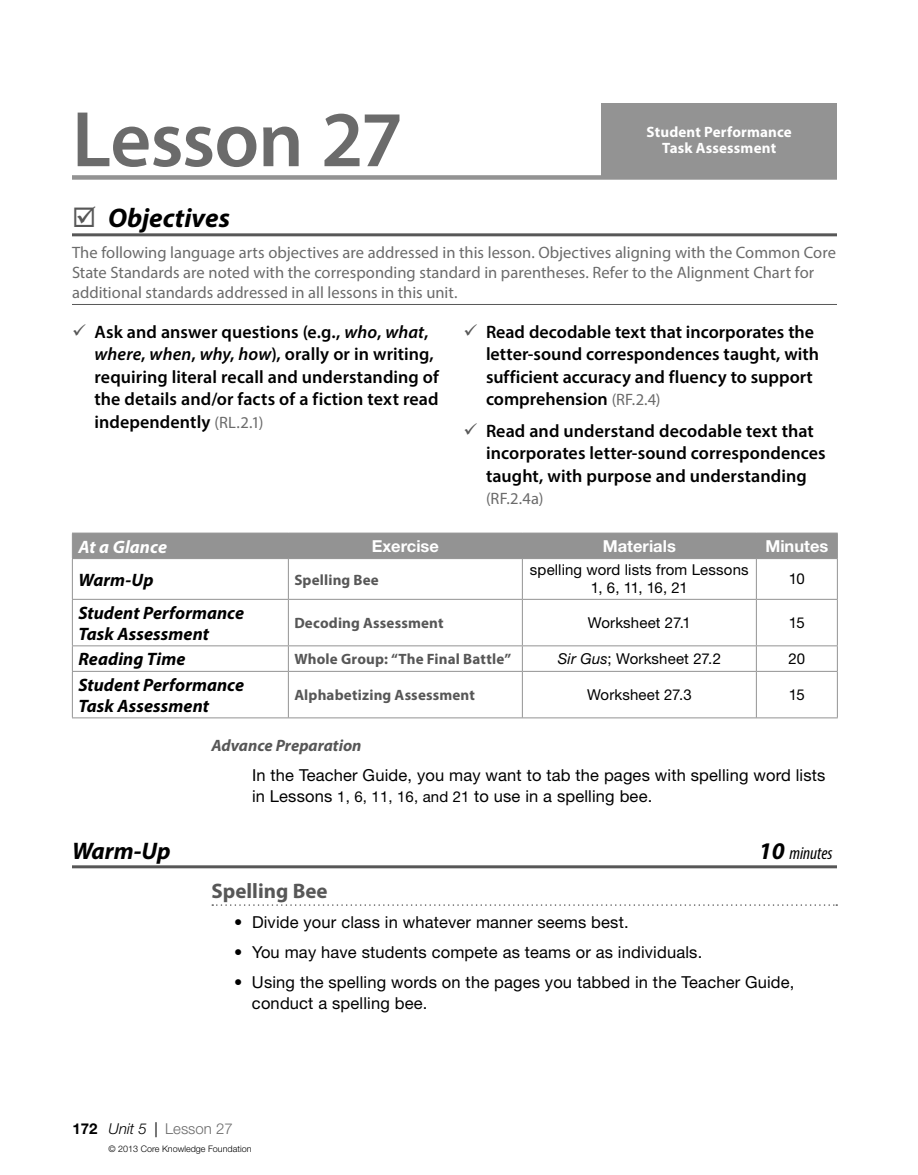
<style>
.page{position:relative;width:918px;height:1175px;background:#fff}
.page>*{position:absolute;margin:0;border:0;box-sizing:border-box;transform-origin:0 0}
.t1{font:600 79.5px "Myriad Pro";letter-spacing:-.01em;color:#6b6b6b}
.t2{font:italic 700 27px "Myriad Pro";color:#000}
.t3{font:italic 700 24px "Myriad Pro";color:#000}
.t4{font:700 21px "Myriad Pro";color:#575757}
.t5{font:600 18px/22.5px "Myriad Pro";letter-spacing:.005em;color:#000}
.t6{font:italic 700 18px/21px "Myriad Pro";letter-spacing:.005em;color:#000}
.t7{font:italic 700 18px "Myriad Pro";letter-spacing:.005em;color:#fff}
.t8{font:italic condensed 18px "Myriad Pro";color:#000}
.t9{font:16.5px/21px "Helvetica Neue LT Std";letter-spacing:.01em;color:#000}
.t10{font:16.5px/19.8px "Myriad Pro";color:#6b6b6b}
.t11{font:700 16.5px "Helvetica Neue LT Std";color:#fff}
.t12{font:italic 700 16.5px "Myriad Pro";color:#575757}
.t13{font:15px/18px "Helvetica Neue LT Std";letter-spacing:.01em;color:#000;text-align:center}
.t14{font:700 15px "Myriad Pro";letter-spacing:.01em;color:#575757}
.t15{font:700 15px/16.5px "Myriad Pro";letter-spacing:.01em;color:#fff;text-align:center}
.t16{font:300 15px "Helvetica Neue LT Std";color:#6b6b6b}
.t17{font:300 9px "Helvetica Neue LT Std";color:#000}
.s1{font-style:italic}
.s2{font-weight:400;font-size:16.5px;color:#6b6b6b}
.s3{font-size:15px}
.s4{font-weight:700;font-stretch:normal;font-size:24px}
.s5{font-weight:700;color:#000}
.s6{font-style:italic;color:#000}
.s7{font-weight:400;color:#000}
</style>
<div class="page">
<hr style="left:72px;top:233px;width:765px;height:3px;background:#575757">
<div style="left:72px;top:175px;width:765px;height:5px;background:#939393"></div>
<div style="left:602px;top:104px;width:235px;height:72px;background:#939393"></div>
<hr style="left:72px;top:865px;width:765px;height:3px;background:#575757">
<svg style="left:212px;top:904px;width:625px;height:1px"></svg>
<svg style="left:73px;top:600px;width:764px;height:117px"></svg>
<hr style="left:72px;top:532px;width:216px;height:1px;background:#939393">
<hr style="left:288px;top:532px;width:234px;height:1px;background:#939393">
<hr style="left:522px;top:532px;width:234px;height:1px;background:#939393">
<hr style="left:756px;top:532px;width:82px;height:1px;background:#939393">
<div style="left:72px;top:533px;width:766px;height:25px;background:#939393"></div>
<hr style="left:72px;top:558px;width:216px;height:1px;background:#939393">
<hr style="left:72px;top:559px;width:1px;height:40px;background:#939393">
<hr style="left:288px;top:558px;width:234px;height:1px;background:#939393">
<hr style="left:288px;top:559px;width:1px;height:40px;background:#939393">
<hr style="left:522px;top:558px;width:234px;height:1px;background:#939393">
<hr style="left:522px;top:559px;width:1px;height:40px;background:#939393">
<hr style="left:756px;top:558px;width:82px;height:1px;background:#939393">
<hr style="left:756px;top:559px;width:1px;height:40px;background:#939393">
<hr style="left:837px;top:559px;width:1px;height:40px;background:#939393">
<hr style="left:72px;top:599px;width:216px;height:1px;background:#939393">
<hr style="left:72px;top:599px;width:1px;height:46px;background:#939393">
<hr style="left:288px;top:599px;width:234px;height:1px;background:#939393">
<hr style="left:288px;top:599px;width:1px;height:46px;background:#939393">
<hr style="left:522px;top:599px;width:234px;height:1px;background:#939393">
<hr style="left:522px;top:599px;width:1px;height:46px;background:#939393">
<hr style="left:756px;top:599px;width:82px;height:1px;background:#939393">
<hr style="left:756px;top:599px;width:1px;height:46px;background:#939393">
<hr style="left:837px;top:599px;width:1px;height:46px;background:#939393">
<hr style="left:72px;top:645px;width:216px;height:1px;background:#939393">
<svg style="left:72px;top:646px;width:1px;height:25px"></svg>
<hr style="left:288px;top:645px;width:234px;height:1px;background:#939393">
<svg style="left:288px;top:646px;width:1px;height:25px"></svg>
<hr style="left:522px;top:645px;width:234px;height:1px;background:#939393">
<svg style="left:522px;top:646px;width:1px;height:25px"></svg>
<hr style="left:756px;top:645px;width:82px;height:1px;background:#939393">
<svg style="left:756px;top:646px;width:1px;height:25px"></svg>
<svg style="left:837px;top:646px;width:1px;height:25px"></svg>
<hr style="left:72px;top:671px;width:216px;height:1px;background:#939393">
<hr style="left:72px;top:671px;width:1px;height:46px;background:#939393">
<hr style="left:288px;top:671px;width:234px;height:1px;background:#939393">
<hr style="left:288px;top:671px;width:1px;height:46px;background:#939393">
<hr style="left:522px;top:671px;width:234px;height:1px;background:#939393">
<hr style="left:522px;top:671px;width:1px;height:46px;background:#939393">
<hr style="left:756px;top:671px;width:82px;height:1px;background:#939393">
<hr style="left:756px;top:671px;width:1px;height:46px;background:#939393">
<hr style="left:837px;top:671px;width:1px;height:46px;background:#939393">
<hr style="left:72px;top:717px;width:766px;height:1px;background:#939393">
<hr style="left:72px;top:304px;width:765px;height:1px;background:#575757">
<h1 class="t1" style="left:72px;top:89px;width:333px">Lesson 27</h1>
<h2 class="t2" style="left:108px;top:201px;width:123px">Objectives</h2>
<p class="t15" style="left:647px;top:123px;width:147px">Student Performance<br>Task Assessment</p>
<p class="t10" style="left:72px;top:243px;width:766px">The following language arts objectives are addressed in this lesson. Objectives aligning with the Common Core<br>State Standards are noted with the corresponding standard in parentheses. Refer to the Alignment Chart for additional standards addressed in all lessons in this unit.</p>
<p class="t5" style="left:94px;top:320px;width:346px">Ask and answer questions (e.g., <span class="s1">who</span>, <span class="s1">what</span>, <span class="s1">where</span>, <span class="s1">when</span>, <span class="s1">why</span>, <span class="s1">how</span>), orally or in writing, requiring literal recall and understanding of the details and/or facts of a fiction text read independently <span class="s2">(RL.2.1)</span></p>
<p class="t5" style="left:486px;top:320px;width:335px">Read decodable text that incorporates the letter-sound correspondences taught, with sufficient accuracy and fluency to support comprehension <span class="s2">(RF.2.4)</span></p>
<p class="t5" style="left:486px;top:419px;width:341px">Read and understand decodable text that incorporates letter-sound correspondences taught, with purpose and understanding</p>
<p class="t10" style="left:486px;top:488px;width:59px">(RF.2.4a)</p>
<p class="t7" style="left:78px;top:535px;width:90px">At a Glance</p>
<p class="t11" style="left:372px;top:535px;width:69px">Exercise</p>
<p class="t11" style="left:603px;top:535px;width:74px">Materials</p>
<p class="t11" style="left:765px;top:535px;width:64px">Minutes</p>
<p class="t6" style="left:78px;top:568px;width:77px">Warm-Up</p>
<p class="t14" style="left:294px;top:570px;width:86px">Spelling Bee</p>
<p class="t13" style="left:530px;top:561px;width:220px">spelling word lists from Lessons<br>1, 6, 11, 16, 21</p>
<p class="t13" style="left:789px;top:570px;width:18px">10</p>
<p class="t6" style="left:78px;top:601px;width:167px">Student Performance<br>Task Assessment</p>
<p class="t14" style="left:294px;top:613px;width:151px">Decoding Assessment</p>
<p class="t13" style="left:588px;top:613px;width:105px">Worksheet 27.1</p>
<p class="t13" style="left:789px;top:613px;width:17px">15</p>
<p class="t6" style="left:78px;top:648px;width:109px">Reading Time</p>
<p class="t14" style="left:294px;top:649px;width:219px">Whole Group: “The Final Battle”</p>
<p class="t13" style="left:558px;top:649px;width:165px"><span class="s1">Sir Gus</span>; Worksheet 27.2</p>
<p class="t13" style="left:789px;top:649px;width:18px">20</p>
<p class="t6" style="left:78px;top:673px;width:167px">Student Performance<br>Task Assessment</p>
<p class="t14" style="left:294px;top:685px;width:182px">Alphabetizing Assessment</p>
<p class="t13" style="left:587px;top:685px;width:106px">Worksheet 27.3</p>
<p class="t13" style="left:789px;top:685px;width:17px">15</p>
<p class="t12" style="left:212px;top:735px;width:152px">Advance Preparation</p>
<p class="t9" style="left:252px;top:764px;width:575px">In the Teacher Guide, you may want to tab the pages with spelling word lists in Lessons <span class="s3">1, 6, 11, 16, and 21</span> to use in a spelling bee.</p>
<h3 class="t3" style="left:72px;top:835px;width:100px">Warm-Up</h3>
<p class="t8" style="left:759px;top:842px;width:75px"><span class="s4">10</span> minutes</p>
<p class="t4" style="left:212px;top:877px;width:118px">Spelling Bee</p>
<p class="t9" style="left:234px;top:911px;width:396px">• Divide your class in whatever manner seems best.</p>
<p class="t9" style="left:234px;top:941px;width:470px">• You may have students compete as teams or as individuals.</p>
<p class="t9" style="left:252px;top:971px;width:544px;text-indent:-18px">• Using the spelling words on the pages you tabbed in the Teacher Guide, conduct a spelling bee.</p>
<p class="t16" style="left:73px;top:1119px;width:162px"><span class="s5">172</span> <span class="s6">Unit 5</span> <span class="s7">|</span> Lesson 27</p>
<p class="t17" style="left:109px;top:1143px;width:144px">© 2013 Core Knowledge Foundation</p>
</div>
